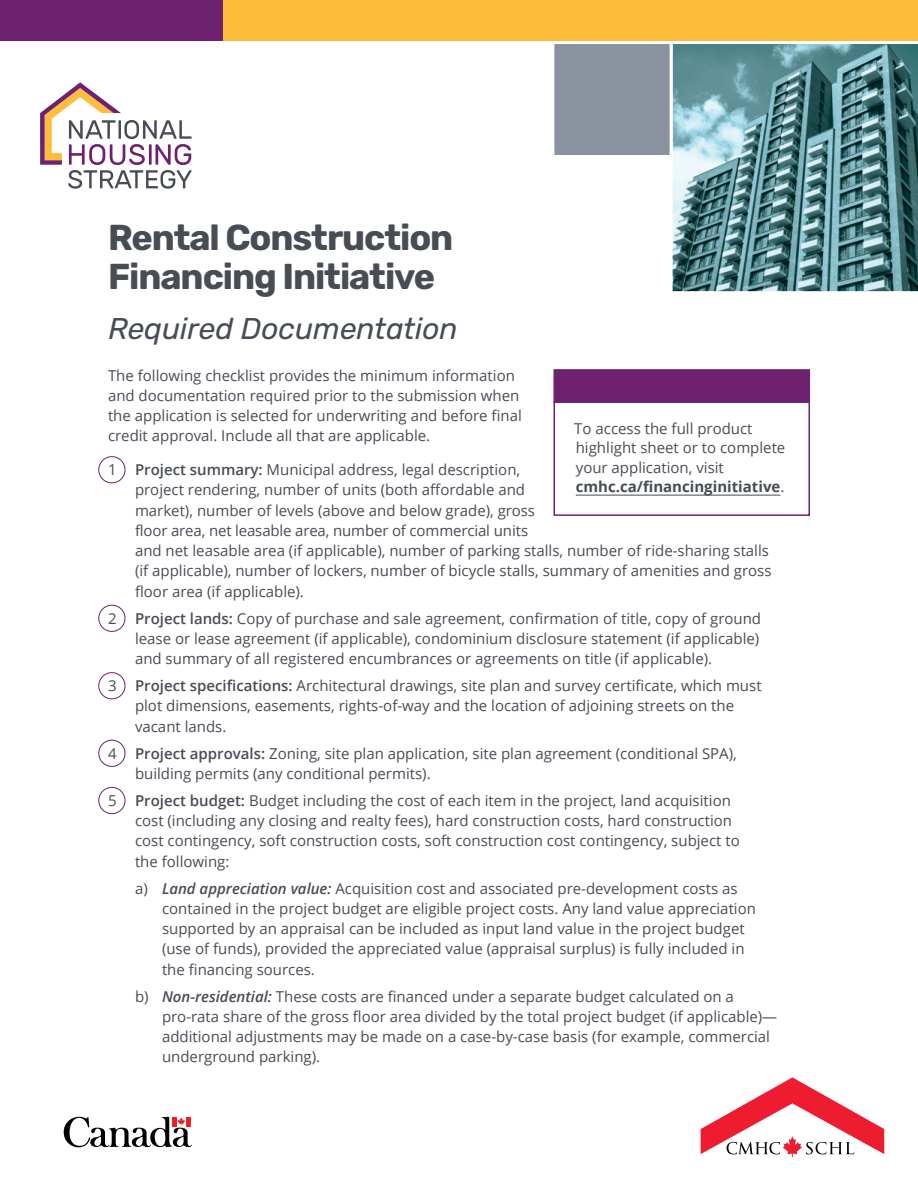
<style>
.page{position:relative;width:918px;height:1188px;background:#fff}
.page>*{position:absolute;margin:0;border:0;box-sizing:border-box;transform-origin:0 0}
.H1_Title{font:700 36px/39px "Rubik";letter-spacing:-.03em;color:#474c55}
.H2_Subhead1{font:italic 30px "Rubik";color:#474c55}
.P_Bullet1_number{font:15px/20.2px "Open Sans";color:#474c55}
.P_Bullet2_letter{font:15px/20.2px "Open Sans";color:#474c55}
.P_Body{font:15px/20.2px "Open Sans";color:#474c55}
.s1{font-weight:600}
.s2{font-weight:600;font-style:italic}
.s3{font-weight:700}
</style>
<div class="page">
<div style="left:98px;top:456px;width:27px;height:27px;border:1px solid #6e216f;border-radius:50%"></div>
<div style="left:98px;top:605px;width:27px;height:27px;border:1px solid #6e216f;border-radius:50%"></div>
<div style="left:98px;top:672px;width:27px;height:27px;border:1px solid #6e216f;border-radius:50%"></div>
<div style="left:98px;top:740px;width:27px;height:27px;border:1px solid #6e216f;border-radius:50%"></div>
<div style="left:98px;top:787px;width:27px;height:27px;border:1px solid #6e216f;border-radius:50%"></div>
<svg style="left:701px;top:1077px;width:183px;height:80px"></svg>
<div style="left:554px;top:369px;width:256px;height:34px;background:#6e216f;border:2px solid #6e216f"></div>
<hr style="left:576px;top:495px;width:204px;height:1px;background:#474c55">
<div style="left:554px;top:401px;width:256px;height:115px;border:2px solid #6e216f"></div>
<svg style="left:40px;top:82px;width:152px;height:107px"></svg>
<div style="left:91px;top:0;width:827px;height:41px;background:#fdbd3b"></div>
<div style="left:0;top:0;width:222px;height:41px;background:#6e216f"></div>
<svg style="left:672px;top:44px;width:246px;height:248px"></svg>
<div style="left:551px;top:41px;width:122px;height:117px;background:#8a929f;border:3px solid #fff"></div>
<svg style="left:64px;top:1117px;width:128px;height:30px"></svg>
<div style="left:186px;top:1117px;width:5px;height:9px;background:#ed1d24"></div>
<h1 class="H1_Title" style="left:108px;top:219px;width:347px">Rental Construction<br>Financing Initiative</h1>
<h2 class="H2_Subhead1" style="left:108px;top:312px;width:351px">Required Documentation</h2>
<p class="P_Body" style="left:108px;top:365px;width:415px">The following checklist provides the minimum information and documentation required prior to the submission when the application is selected for underwriting and before final credit approval. Include all that are applicable.</p>
<p class="P_Bullet1_number" style="left:135px;top:459px;width:638px;text-indent:-27px">1 <span class="s1">Project summary:</span> Municipal address, legal description,<br>project rendering, number of units (both affordable and<br>market), number of levels (above and below grade), gross<br>floor area, net leasable area, number of commercial units<br>and net leasable area (if applicable), number of parking stalls, number of ride-sharing stalls (if applicable), number of lockers, number of bicycle stalls, summary of amenities and gross floor area (if applicable).</p>
<p class="P_Bullet1_number" style="left:135px;top:608px;width:628px;text-align:justify;text-indent:-27px">2 <span class="s1">Project lands:</span> Copy of purchase and sale agreement, confirmation of title, copy of ground lease or lease agreement (if applicable), condominium disclosure statement (if applicable) and summary of all registered encumbrances or agreements on title (if applicable).</p>
<p class="P_Bullet1_number" style="left:135px;top:675px;width:628px;text-indent:-27px">3 <span class="s1">Project specifications:</span> Architectural drawings, site plan and survey certificate, which must plot dimensions, easements, rights-of-way and the location of adjoining streets on the vacant lands.</p>
<p class="P_Bullet1_number" style="left:135px;top:743px;width:603px;text-indent:-27px">4 <span class="s1">Project approvals:</span> Zoning, site plan application, site plan agreement (conditional SPA), building permits (any conditional permits).</p>
<p class="P_Bullet1_number" style="left:135px;top:790px;width:606px;text-indent:-27px">5 <span class="s1">Project budget:</span> Budget including the cost of each item in the project, land acquisition cost (including any closing and realty fees), hard construction costs, hard construction cost contingency, soft construction costs, soft construction cost contingency, subject to the following:</p>
<p class="P_Bullet2_letter" style="left:162px;top:878px;width:596px;text-indent:-27px">a) <span class="s2">Land appreciation value:</span> Acquisition cost and associated pre-development costs as contained in the project budget are eligible project costs. Any land value appreciation supported by an appraisal can be included as input land value in the project budget (use of funds), provided the appreciated value (appraisal surplus) is fully included in the financing sources.</p>
<p class="P_Bullet2_letter" style="left:162px;top:986px;width:617px;text-indent:-27px">b) <span class="s2">Non-residential:</span> These costs are financed under a separate budget calculated on a pro-rata share of the gross floor area divided by the total project budget (if applicable)— additional adjustments may be made on a case-by-case basis (for example, commercial underground parking).</p>
<p class="P_Bullet1_number" style="left:574px;top:418px;width:213px;line-height:19.5px">To access the full product highlight sheet or to complete your application, visit <span class="s3">cmhc.ca/financinginitiative</span>.</p>
</div>
